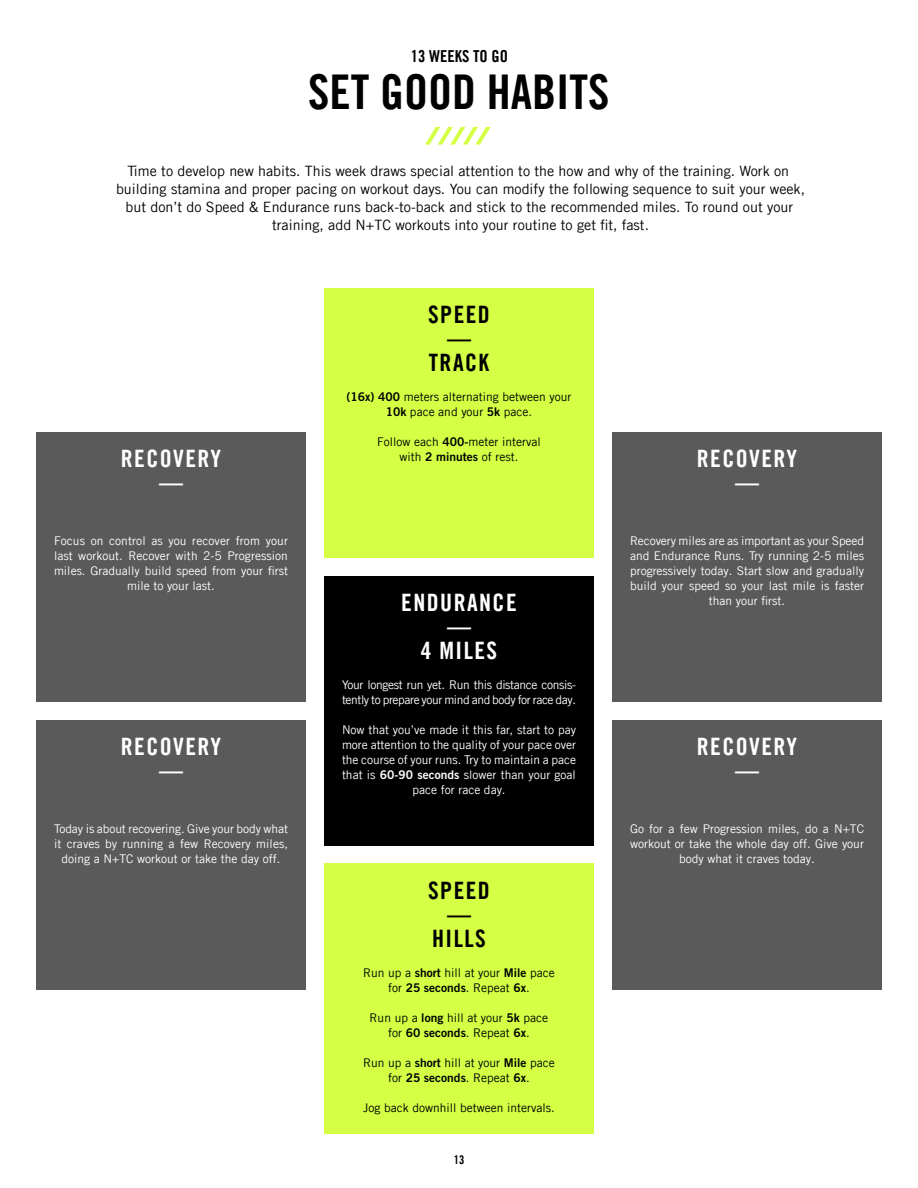
<style>
.page{position:relative;width:918px;height:1188px;background:#fff}
.page>*{position:absolute;margin:0;border:0;box-sizing:border-box;transform-origin:0 0}
.t1{font:700 condensed 48px "Trade Gothicfor Nike 365";color:#000}
.t2{font:700 condensed 24px/24px "Trade Gothicfor Nike 365";letter-spacing:.06em;color:#fff;text-align:center}
.t3{font:700 condensed 24px "Trade Gothicfor Nike 365";letter-spacing:.06em;color:#000}
.t4{font:700 condensed 16.5px "Trade Gothicfor Nike 365";color:#000}
.t5{font:14.25px/18px "Trade Gothicfor Nike 365";color:#000;text-align:center}
.t6{font:12px/15px "Trade Gothicfor Nike 365";color:#fff;text-align:center}
.t7{font:12px/15px "Trade Gothicfor Nike 365";color:#000;text-align:center}
.t8{font:12px/15px "Trade Gothicfor Nike 365";letter-spacing:-.035em;color:#fff}
.t9{font:700 condensed 12px "Trade Gothicfor Nike 365";color:#000}
.s1{font-family:"Trade Gothic LT Std Bd 2"}
.s2{font-family:"Trade Gothic LT Std"}
</style>
<div class="page">
<div style="left:324px;top:864px;width:270px;height:270px;background:#d4ff45"></div>
<div style="left:324px;top:288px;width:270px;height:270px;background:#d4ff45"></div>
<div style="left:36px;top:432px;width:270px;height:270px;background:#5a5a5a"></div>
<div style="left:612px;top:432px;width:270px;height:270px;background:#5a5a5a"></div>
<div style="left:612px;top:720px;width:270px;height:270px;background:#5a5a5a"></div>
<div style="left:36px;top:720px;width:270px;height:270px;background:#5a5a5a"></div>
<div style="left:324px;top:576px;width:270px;height:270px;background:#000"></div>
<svg style="left:425px;top:127px;width:66px;height:18px"></svg>
<h3 class="t4" style="left:411px;top:46px;width:28px">13 WEEK</h3>
<h3 class="t4" style="left:462px;top:46px;width:38px">S TO GO</h3>
<h1 class="t1" style="left:308px;top:62px;width:300px">SET GOOD HABITS</h1>
<p class="t5" style="left:116px;top:162px;width:691px">Time to develop new habits. This week draws special attention to the how and why of the training. Work on building stamina and proper pacing on workout days. You can modify the following sequence to suit your week, but don’t do Speed &amp; Endurance runs back-to-back and stick to the recommended miles. To round out your training, add N+TC workouts into your routine to get fit, fast.</p>
<h2 class="t2" style="left:121px;top:447px;width:102px">RECOVERY —</h2>
<p class="t6" style="left:54px;top:533px;width:236px">Focus on control as you recover from your last workout. Recover with 2-5 Progression miles. Gradually build speed from your first mile to your last.</p>
<h2 class="t2" style="left:121px;top:735px;width:102px">RECOVERY —</h2>
<p class="t6" style="left:54px;top:821px;width:236px">Today is about recovering. Give your body what it craves by running a few Recovery miles, doing a N+TC workout or take the day off.</p>
<h2 class="t3" style="left:428px;top:300px;width:25px">SPEED</h2>
<h2 class="t3" style="left:447px;top:324px;width:25px">—</h2>
<h2 class="t3" style="left:429px;top:348px;width:61px">TRACK</h2>
<p class="t7" style="left:347px;top:389px;width:226px"><span class="s1">(16x) 400</span> meters alternating between your<br><span class="s1">10k</span> pace and your <span class="s1">5k</span> pace.</p>
<p class="t7" style="left:377px;top:434px;width:165px">Follow each <span class="s1">400-</span><span class="s2">meter</span> interval with <span class="s1">2 minutes</span> of rest.</p>
<h2 class="t2" style="left:401px;top:591px;width:115px">ENDURANCE —<br>4 MI LES</h2>
<p class="t8" style="left:342px;top:677px;width:236px">Your longest run yet. Run this distance consis&shy;tently to prepare your mind and body for race day.</p>
<p class="t6" style="left:342px;top:722px;width:236px">Now that you’ve made it this far, start to pay more attention to the quality of your pace over the course of your runs. Try to maintain a pace that is <span class="s1">60-90 seconds</span> slower than your goal pace for race day.</p>
<h2 class="t3" style="left:428px;top:876px;width:25px">SPEED</h2>
<h2 class="t3" style="left:447px;top:900px;width:25px">—</h2>
<h2 class="t3" style="left:432px;top:924px;width:55px">HILLS</h2>
<p class="t7" style="left:363px;top:965px;width:193px">Run up a <span class="s1">short</span> hill at your <span class="s1">Mile</span> pace for <span class="s1">25 seconds</span>. Repeat <span class="s1">6x</span>.</p>
<p class="t7" style="left:370px;top:1010px;width:180px">Run up a <span class="s1">long</span> hill at your <span class="s1">5k</span> pace for <span class="s1">60 seconds</span>. Repeat <span class="s1">6x</span>.</p>
<p class="t7" style="left:363px;top:1055px;width:193px">Run up a <span class="s1">short</span> hill at your <span class="s1">Mile</span> pace for <span class="s1">25 seconds</span>. Repeat <span class="s1">6x</span>.</p>
<p class="t7" style="left:363px;top:1100px;width:193px">Jog back downhill between intervals.</p>
<p class="t9" style="left:454px;top:1153px;width:12px">13</p>
<h2 class="t2" style="left:697px;top:447px;width:102px">RECOVERY —</h2>
<p class="t6" style="left:630px;top:533px;width:236px">Recovery miles are as important as your Speed and Endurance Runs. Try running 2-5 miles progressively today. Start slow and gradually build your speed so your last mile is faster than your first.</p>
<h2 class="t2" style="left:697px;top:734px;width:102px">RECOVERY —</h2>
<p class="t6" style="left:630px;top:821px;width:236px">Go for a few Progression miles, do a N+TC workout or take the whole day off. Give your body what it craves today.</p>
</div>
